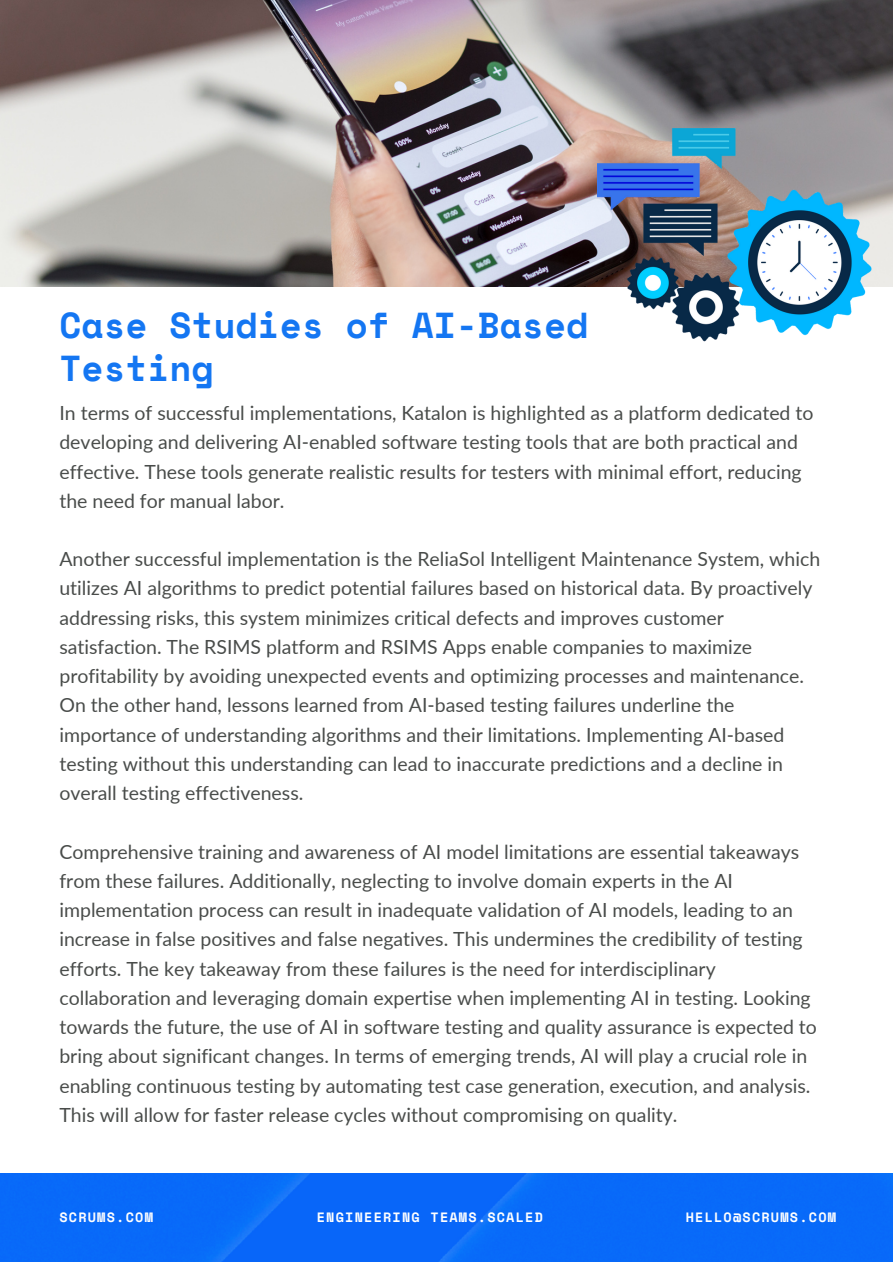
<style>
.page{position:relative;width:893px;height:1264px;background:#fff}
.page>*{position:absolute;margin:0;border:0;box-sizing:border-box;transform-origin:0 0}
.t1{font:700 36px/42.8px "Space Mono";color:#1476f2}
.t2{font:19.5px/29.2px "Lato";color:#494c4a}
.t3{font:700 13.5px "Space Mono";letter-spacing:.09em;color:#fff}
</style>
<div class="page">
<img style="left:0;top:0;width:892px;height:286px">
<img style="left:597px;top:129px;width:295px;height:213px">
<div style="left:0;top:1173px;width:892px;height:88px;background:#0869f9"></div>
<p class="t1" style="left:59px;top:303px;width:530px">Case Studies of AI-Based<br>Testing</p>
<p class="t2" style="left:59px;top:398px;width:755px">In terms of successful implementations, Katalon is highlighted as a platform dedicated to developing and delivering AI-enabled software testing tools that are both practical and effective. These tools generate realistic results for testers with minimal effort, reducing the need for manual labor.</p>
<p class="t2" style="left:59px;top:544px;width:762px">Another successful implementation is the ReliaSol Intelligent Maintenance System, which utilizes AI algorithms to predict potential failures based on historical data. By proactively addressing risks, this system minimizes critical defects and improves customer satisfaction. The RSIMS platform and RSIMS Apps enable companies to maximize profitability by avoiding unexpected events and optimizing processes and maintenance.<br>On the other hand, lessons learned from AI-based testing failures underline the importance of understanding algorithms and their limitations. Implementing AI-based testing without this understanding can lead to inaccurate predictions and a decline in overall testing effectiveness.</p>
<p class="t2" style="left:59px;top:836px;width:759px">Comprehensive training and awareness of AI model limitations are essential takeaways from these failures. Additionally, neglecting to involve domain experts in the AI implementation process can result in inadequate validation of AI models, leading to an increase in false positives and false negatives. This undermines the credibility of testing efforts. The key takeaway from these failures is the need for interdisciplinary collaboration and leveraging domain expertise when implementing AI in testing. Looking towards the future, the use of AI in software testing and quality assurance is expected to bring about significant changes. In terms of emerging trends, AI will play a crucial role in enabling continuous testing by automating test case generation, execution, and analysis.<br>This will allow for faster release cycles without compromising on quality.</p>
<p class="t3" style="left:59px;top:1206px;width:95px">SCRUMS.COM</p>
<p class="t3" style="left:317px;top:1206px;width:228px">ENGINEERING TEAMS.SCALED</p>
<p class="t3" style="left:685px;top:1206px;width:152px">HELLO@SCRUMS.COM</p>
</div>
